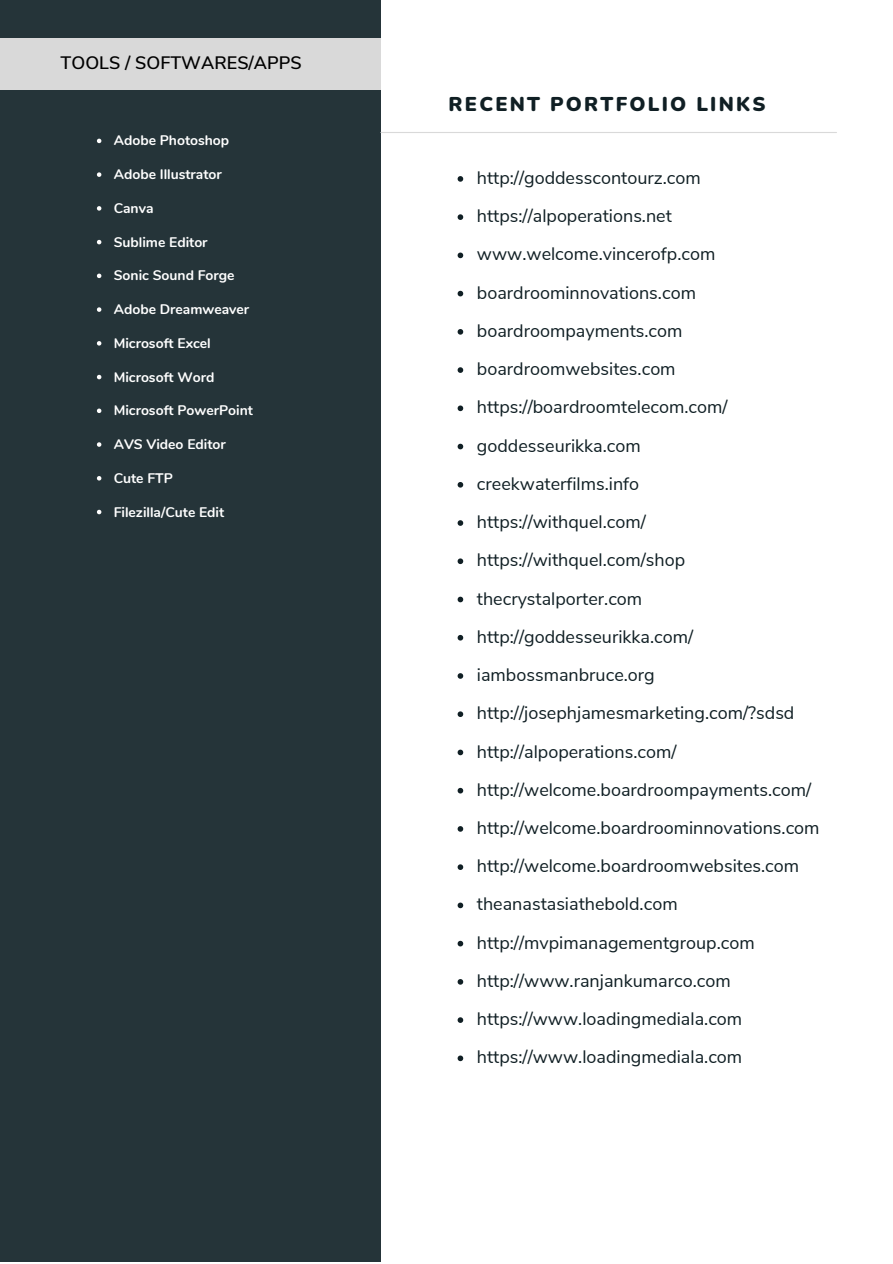
<style>
.page{position:relative;width:893px;height:1264px;background:#fff}
.page>*{position:absolute;margin:0;border:0;box-sizing:border-box;transform-origin:0 0}
.t1{font:900 19.95px "Nunito";letter-spacing:.11em;color:#101f24}
.t2{font:18px/38.2px "Nunito Sans";color:#101f24}
.t3{font:600 18px "Nunito Sans";color:#000}
.t4{font:700 13.8px "Nunito";color:#fff}
</style>
<div class="page">
<div style="left:0;top:0;width:380px;height:605px;background:#253439"></div>
<hr style="left:381px;top:132px;width:455px;height:1px;background:#d9d9d9">
<div style="left:0;top:38px;width:381px;height:52px;background:#d9d9d9"></div>
<div style="left:0;top:605px;width:380px;height:656px;background:#253439"></div>
<svg style="left:457px;top:176px;width:6px;height:6px"></svg>
<svg style="left:457px;top:214px;width:6px;height:6px"></svg>
<svg style="left:457px;top:252px;width:6px;height:6px"></svg>
<svg style="left:457px;top:291px;width:6px;height:5px"></svg>
<svg style="left:457px;top:329px;width:6px;height:5px"></svg>
<svg style="left:457px;top:367px;width:6px;height:6px"></svg>
<svg style="left:457px;top:405px;width:6px;height:6px"></svg>
<svg style="left:457px;top:444px;width:6px;height:5px"></svg>
<svg style="left:457px;top:482px;width:6px;height:5px"></svg>
<svg style="left:457px;top:520px;width:6px;height:6px"></svg>
<svg style="left:457px;top:558px;width:6px;height:6px"></svg>
<svg style="left:457px;top:596px;width:6px;height:6px"></svg>
<svg style="left:457px;top:635px;width:6px;height:5px"></svg>
<svg style="left:457px;top:673px;width:6px;height:5px"></svg>
<svg style="left:457px;top:711px;width:6px;height:6px"></svg>
<svg style="left:457px;top:749px;width:6px;height:6px"></svg>
<svg style="left:457px;top:787px;width:6px;height:6px"></svg>
<svg style="left:457px;top:826px;width:6px;height:5px"></svg>
<svg style="left:457px;top:864px;width:6px;height:6px"></svg>
<svg style="left:457px;top:902px;width:6px;height:6px"></svg>
<svg style="left:457px;top:940px;width:6px;height:6px"></svg>
<svg style="left:457px;top:979px;width:6px;height:5px"></svg>
<svg style="left:457px;top:1017px;width:6px;height:5px"></svg>
<svg style="left:457px;top:1055px;width:6px;height:6px"></svg>
<svg style="left:97px;top:139px;width:4px;height:4px"></svg>
<svg style="left:97px;top:172px;width:4px;height:5px"></svg>
<svg style="left:97px;top:206px;width:4px;height:5px"></svg>
<svg style="left:97px;top:240px;width:4px;height:4px"></svg>
<svg style="left:97px;top:273px;width:4px;height:5px"></svg>
<svg style="left:97px;top:307px;width:4px;height:5px"></svg>
<svg style="left:97px;top:341px;width:4px;height:4px"></svg>
<svg style="left:97px;top:375px;width:4px;height:4px"></svg>
<svg style="left:97px;top:408px;width:4px;height:5px"></svg>
<svg style="left:97px;top:442px;width:4px;height:5px"></svg>
<svg style="left:97px;top:476px;width:4px;height:4px"></svg>
<svg style="left:97px;top:510px;width:4px;height:4px"></svg>
<p class="t3" style="left:61px;top:51px;width:243px">TOOLS / SOFTWARES/APPS</p>
<p class="t4" style="left:114px;top:131px;width:117px">Adobe Photoshop</p>
<p class="t4" style="left:114px;top:165px;width:109px">Adobe Illustrator</p>
<p class="t4" style="left:114px;top:199px;width:41px">Canva</p>
<p class="t4" style="left:114px;top:233px;width:95px">Sublime Editor</p>
<p class="t4" style="left:114px;top:266px;width:122px">Sonic Sound Forge</p>
<p class="t4" style="left:114px;top:300px;width:137px">Adobe Dreamweaver</p>
<p class="t4" style="left:114px;top:334px;width:98px">Microsoft Excel</p>
<p class="t4" style="left:114px;top:367px;width:102px">Microsoft Word</p>
<p class="t4" style="left:114px;top:401px;width:141px">Microsoft PowerPoint</p>
<p class="t4" style="left:114px;top:435px;width:114px">AVS Video Editor</p>
<p class="t4" style="left:114px;top:469px;width:61px">Cute FTP</p>
<p class="t4" style="left:114px;top:502px;width:112px">Filezilla/Cute Edit</p>
<p class="t1" style="left:448px;top:90px;width:318px">RECENT PORTFOLIO LINKS</p>
<p class="t2" style="left:477px;top:159px;width:344px">http://goddesscontourz.com https://alpoperations.net www.welcome.vincerofp.com boardroominnovations.com boardroompayments.com boardroomwebsites.com https://boardroomtelecom.com/ goddesseurikka.com<br>creekwaterfilms.info<br>https://withquel.com/ https://withquel.com/shop thecrystalporter.com http://goddesseurikka.com/ iambossmanbruce.org http://josephjamesmarketing.com/?sdsd http://alpoperations.com/ http://welcome.boardroompayments.com/ http://welcome.boardroominnovations.com http://welcome.boardroomwebsites.com theanastasiathebold.com http://mvpimanagementgroup.com http://www.ranjankumarco.com https://www.loadingmediala.com https://www.loadingmediala.com</p>
</div>
